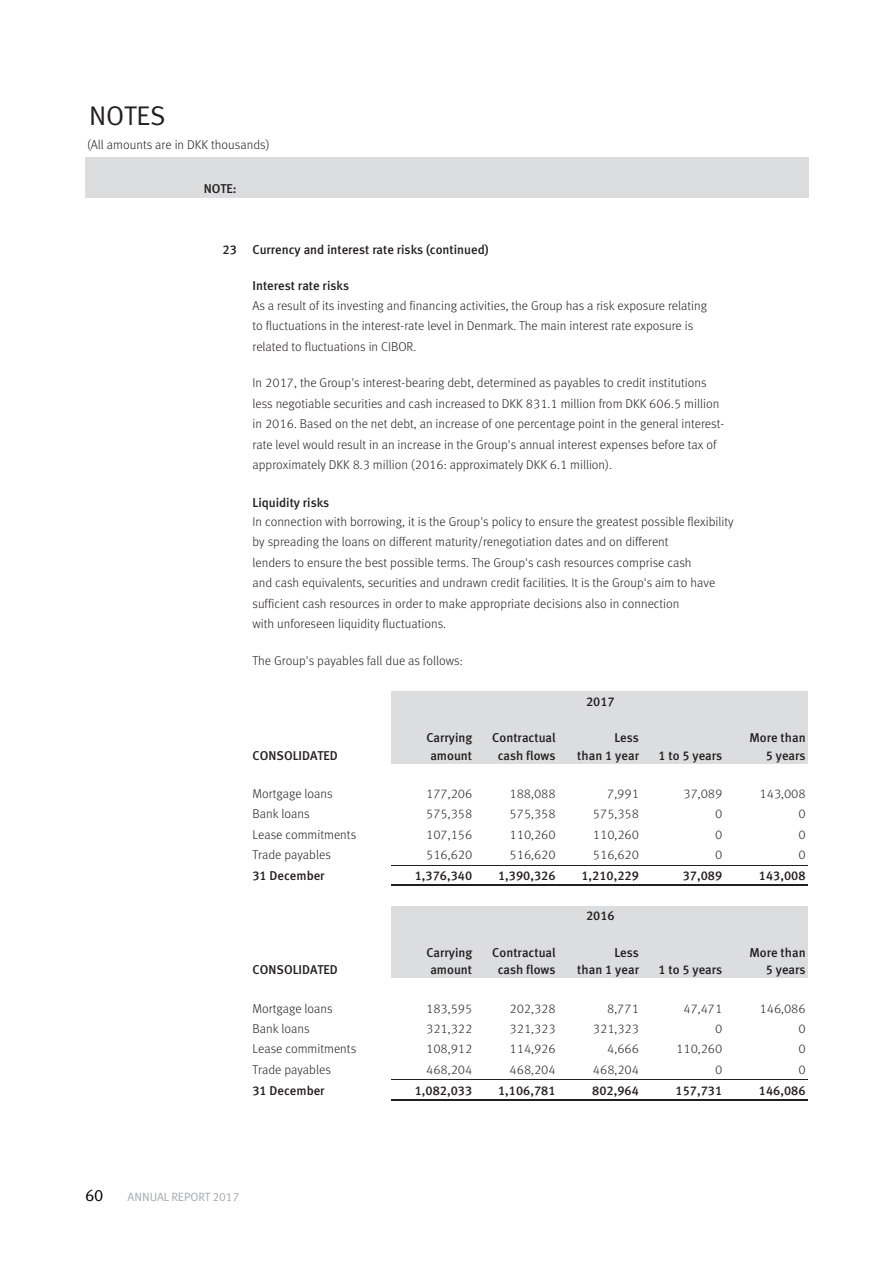
<style>
.page{position:relative;width:893px;height:1263px;background:#fff}
.page>*{position:absolute;margin:0;border:0;box-sizing:border-box;transform-origin:0 0}
.t1{font:27px "Meta Normal LF";color:#231f20}
.t2{font:16.5px "Meta Normal LF";color:#000}
.t3{font:300 12.75px/20.4px "Meta Offc";color:#231f20}
.t4{font:12.75px "Meta Medium LF";color:#231f20}
.t5{font:12px "Meta Normal LF";color:#a7a9ac}
</style>
<div class="page">
<div style="left:85px;top:157px;width:723px;height:41px;background:#dcddde"></div>
<div style="left:391px;top:691px;width:417px;height:21px;background:#dcddde"></div>
<div style="left:391px;top:711px;width:417px;height:18px;background:#dcddde"></div>
<div style="left:391px;top:729px;width:417px;height:17px;background:#dcddde"></div>
<div style="left:391px;top:746px;width:417px;height:17px;background:#dcddde"></div>
<div style="left:391px;top:906px;width:417px;height:20px;background:#dcddde"></div>
<div style="left:391px;top:926px;width:417px;height:17px;background:#dcddde"></div>
<div style="left:391px;top:943px;width:417px;height:18px;background:#dcddde"></div>
<div style="left:391px;top:961px;width:417px;height:17px;background:#dcddde"></div>
<hr style="left:391px;top:865px;width:417px;height:1px;background:#231f20">
<hr style="left:391px;top:885px;width:417px;height:1px;background:#231f20">
<hr style="left:391px;top:1080px;width:417px;height:1px;background:#231f20">
<hr style="left:391px;top:1099px;width:417px;height:2px;background:#231f20">
<h1 class="t1" style="left:89px;top:100px;width:78px">NOTES</h1>
<p class="t3" style="left:87px;top:135px;width:184px">(All amounts are in DKK thousands)</p>
<p class="t4" style="left:204px;top:181px;width:34px">NOTE:</p>
<p class="t4" style="left:223px;top:242px;width:268px">23 Currency and interest rate risks (continued)</p>
<p class="t4" style="left:252px;top:279px;width:98px">Interest rate risks</p>
<p class="t3" style="left:252px;top:296px;width:456px">As a result of its investing and financing activities, the Group has a risk exposure relating to fluctuations in the interest-rate level in Denmark. The main interest rate exposure is related to fluctuations in CIBOR.</p>
<p class="t3" style="left:252px;top:373px;width:473px">In 2017, the Group's interest-bearing debt, determined as payables to credit institutions less negotiable securities and cash increased to DKK 831.1 million from DKK 606.5 million in 2016. Based on the net debt, an increase of one percentage point in the general interest&shy;rate level would result in an increase in the Group's annual interest expenses before tax of approximately DKK 8.3 million (2016: approximately DKK 6.1 million).</p>
<p class="t4" style="left:252px;top:495px;width:78px">Liquidity risks</p>
<p class="t3" style="left:252px;top:512px;width:483px">In connection with borrowing, it is the Group's policy to ensure the greatest possible flexibility by spreading the loans on different maturity/renegotiation dates and on different<br>lenders to ensure the best possible terms. The Group's cash resources comprise cash<br>and cash equivalents, securities and undrawn credit facilities. It is the Group's aim to have sufficient cash resources in order to make appropriate decisions also in connection<br>with unforeseen liquidity fluctuations.</p>
<p class="t3" style="left:252px;top:650px;width:212px">The Group's payables fall due as follows:</p>
<p class="t4" style="left:586px;top:694px;width:30px">2017</p>
<p class="t4" style="left:426px;top:730px;width:47px">Carrying</p>
<p class="t4" style="left:492px;top:730px;width:65px">Contractual</p>
<p class="t4" style="left:614px;top:730px;width:26px">Less</p>
<p class="t4" style="left:749px;top:730px;width:58px">More than</p>
<p class="t4" style="left:252px;top:748px;width:87px">CONSOLIDATED</p>
<p class="t4" style="left:430px;top:748px;width:43px">amount</p>
<p class="t4" style="left:498px;top:748px;width:59px">cash flows</p>
<p class="t4" style="left:577px;top:748px;width:63px">than 1 year</p>
<p class="t4" style="left:658px;top:748px;width:65px">1 to 5 years</p>
<p class="t4" style="left:766px;top:748px;width:41px">5 years</p>
<p class="t3" style="left:252px;top:784px;width:82px">Mortgage loans</p>
<p class="t3" style="left:426px;top:784px;width:48px">177,206</p>
<p class="t3" style="left:510px;top:784px;width:48px">188,088</p>
<p class="t3" style="left:607px;top:784px;width:33px">7,991</p>
<p class="t3" style="left:683px;top:784px;width:40px">37,089</p>
<p class="t3" style="left:760px;top:784px;width:48px">143,008</p>
<p class="t3" style="left:252px;top:804px;width:59px">Bank loans</p>
<p class="t3" style="left:426px;top:804px;width:48px">575,358</p>
<p class="t3" style="left:510px;top:804px;width:48px">575,358</p>
<p class="t3" style="left:593px;top:804px;width:48px">575,358</p>
<p class="t3" style="left:715px;top:804px;width:9px">0</p>
<p class="t3" style="left:798px;top:804px;width:9px">0</p>
<p class="t3" style="left:252px;top:824px;width:105px">Lease commitments</p>
<p class="t3" style="left:426px;top:824px;width:48px">107,156</p>
<p class="t3" style="left:510px;top:824px;width:48px">110,260</p>
<p class="t3" style="left:593px;top:824px;width:48px">110,260</p>
<p class="t3" style="left:715px;top:824px;width:9px">0</p>
<p class="t3" style="left:798px;top:824px;width:9px">0</p>
<p class="t3" style="left:252px;top:845px;width:80px">Trade payables</p>
<p class="t3" style="left:426px;top:845px;width:48px">516,620</p>
<p class="t3" style="left:510px;top:845px;width:48px">516,620</p>
<p class="t3" style="left:593px;top:845px;width:48px">516,620</p>
<p class="t3" style="left:715px;top:845px;width:9px">0</p>
<p class="t3" style="left:798px;top:845px;width:9px">0</p>
<p class="t4" style="left:252px;top:868px;width:74px">31 December</p>
<p class="t4" style="left:415px;top:868px;width:59px">1,376,340</p>
<p class="t4" style="left:498px;top:868px;width:59px">1,390,326</p>
<p class="t4" style="left:581px;top:868px;width:59px">1,210,229</p>
<p class="t4" style="left:683px;top:868px;width:41px">37,089</p>
<p class="t4" style="left:759px;top:868px;width:48px">143,008</p>
<p class="t4" style="left:586px;top:908px;width:30px">2016</p>
<p class="t4" style="left:426px;top:945px;width:47px">Carrying</p>
<p class="t4" style="left:492px;top:945px;width:65px">Contractual</p>
<p class="t4" style="left:614px;top:945px;width:26px">Less</p>
<p class="t4" style="left:749px;top:945px;width:58px">More than</p>
<p class="t4" style="left:252px;top:962px;width:87px">CONSOLIDATED</p>
<p class="t4" style="left:430px;top:962px;width:43px">amount</p>
<p class="t4" style="left:498px;top:962px;width:59px">cash flows</p>
<p class="t4" style="left:577px;top:962px;width:63px">than 1 year</p>
<p class="t4" style="left:658px;top:962px;width:65px">1 to 5 years</p>
<p class="t4" style="left:766px;top:962px;width:41px">5 years</p>
<p class="t3" style="left:252px;top:998px;width:82px">Mortgage loans</p>
<p class="t3" style="left:426px;top:998px;width:48px">183,595</p>
<p class="t3" style="left:510px;top:998px;width:48px">202,328</p>
<p class="t3" style="left:607px;top:998px;width:33px">8,771</p>
<p class="t3" style="left:683px;top:998px;width:40px">47,471</p>
<p class="t3" style="left:760px;top:998px;width:48px">146,086</p>
<p class="t3" style="left:252px;top:1019px;width:59px">Bank loans</p>
<p class="t3" style="left:426px;top:1019px;width:48px">321,322</p>
<p class="t3" style="left:510px;top:1019px;width:48px">321,323</p>
<p class="t3" style="left:593px;top:1019px;width:48px">321,323</p>
<p class="t3" style="left:715px;top:1019px;width:9px">0</p>
<p class="t3" style="left:798px;top:1019px;width:9px">0</p>
<p class="t3" style="left:252px;top:1039px;width:105px">Lease commitments</p>
<p class="t3" style="left:426px;top:1039px;width:48px">108,912</p>
<p class="t3" style="left:510px;top:1039px;width:48px">114,926</p>
<p class="t3" style="left:607px;top:1039px;width:33px">4,666</p>
<p class="t3" style="left:676px;top:1039px;width:48px">110,260</p>
<p class="t3" style="left:798px;top:1039px;width:9px">0</p>
<p class="t3" style="left:252px;top:1059px;width:80px">Trade payables</p>
<p class="t3" style="left:426px;top:1059px;width:48px">468,204</p>
<p class="t3" style="left:510px;top:1059px;width:48px">468,204</p>
<p class="t3" style="left:593px;top:1059px;width:48px">468,204</p>
<p class="t3" style="left:715px;top:1059px;width:9px">0</p>
<p class="t3" style="left:798px;top:1059px;width:9px">0</p>
<p class="t4" style="left:252px;top:1083px;width:74px">31 December</p>
<p class="t4" style="left:415px;top:1083px;width:59px">1,082,033</p>
<p class="t4" style="left:498px;top:1083px;width:59px">1,106,781</p>
<p class="t4" style="left:592px;top:1083px;width:48px">802,964</p>
<p class="t4" style="left:675px;top:1083px;width:48px">157,731</p>
<p class="t4" style="left:759px;top:1083px;width:48px">146,086</p>
<p class="t2" style="left:85px;top:1186px;width:20px">60</p>
<p class="t5" style="left:128px;top:1190px;width:113px">ANNUAL REPORT 2017</p>
</div>
